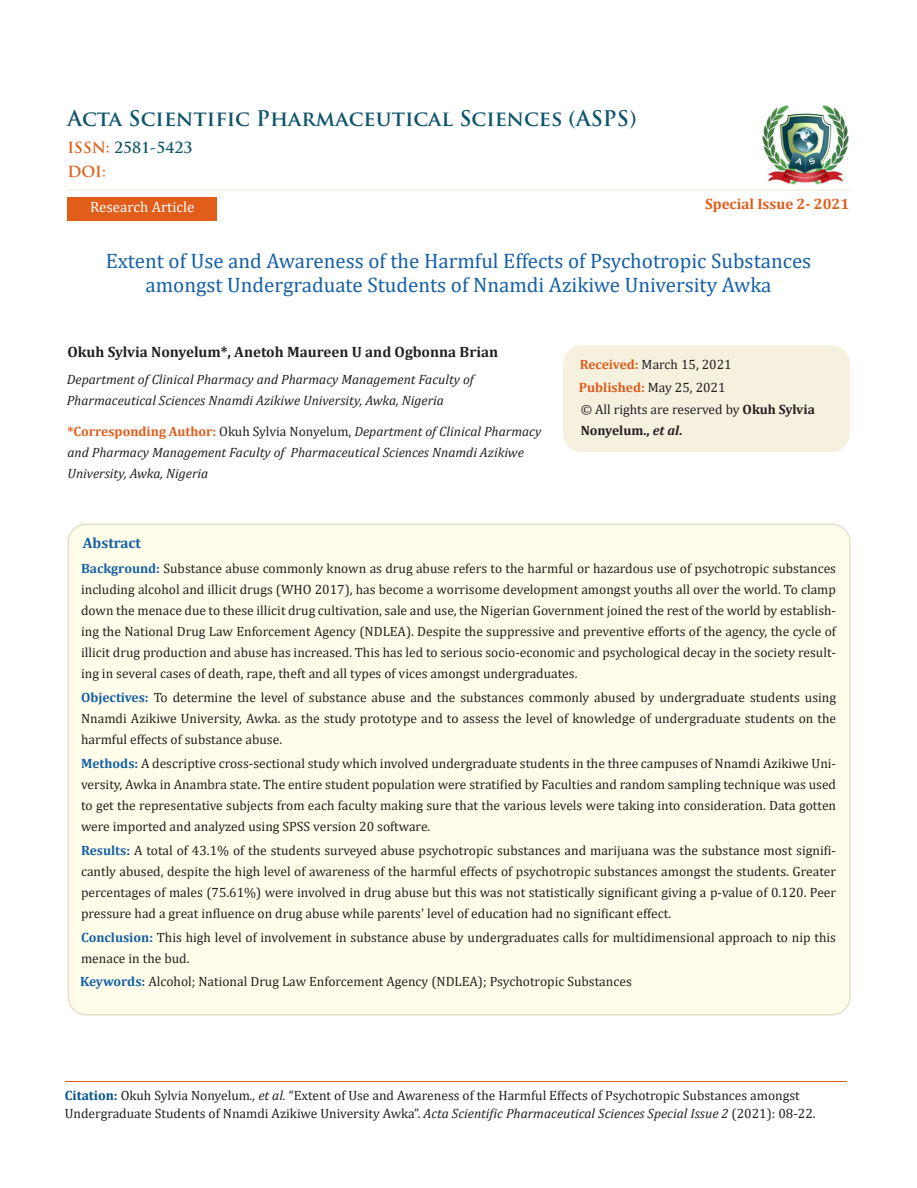
<style>
.page{position:relative;width:917px;height:1188px;background:#fff}
.page>*{position:absolute;margin:0;border:0;box-sizing:border-box;transform-origin:0 0}
.t1{font:21px/24px "Cambria";color:#1560a6;text-align:center}
.t2{font:700 21px "Trajan Pro";color:#0e546a}
.t3{font:700 15px "Cambria";color:#231f20}
.t4{font:700 15px "Cambria";color:#e05d1a}
.t5{font:15px "Cambria";color:#fff}
.t6{font:700 15px "Trajan Pro";color:#0e546a}
.t7{font:700 15px "Cambria";color:#1560a6}
.t8{font:700 15px "Trajan Pro";color:#e05d1a}
.t9{font:13.5px/21px "Cambria";color:#231f20;text-align:justify}
.t10{font:italic 13.5px/21px "Cambria";color:#231f20}
.t11{font:700 13.5px "Cambria";color:#e05d1a}
.s1{color:#e05d1a}
.s2{font-weight:700;font-style:normal;color:#e05d1a}
.s3{font-style:normal}
.s4{font-weight:700;color:#e05d1a}
.s5{font-weight:400;color:#231f20}
.s6{font-weight:700}
.s7{font-weight:700;font-style:italic}
.s8{font-weight:700;color:#1560a6}
.s9{font-weight:700;color:#035089}
.s10{font-style:italic}
</style>
<div class="page">
<div style="left:67px;top:197px;width:150px;height:23px;background:#e05d1a"></div>
<img style="left:762px;top:105px;width:86px;height:80px">
<div style="left:563px;top:346px;width:286px;height:105px;background:#f6f0df;border-radius:18px"></div>
<div style="left:563px;top:345px;width:287px;height:107px;border:2px solid #f6f0df;border-radius:18px"></div>
<div style="left:68px;top:524px;width:781px;height:491px;background:#fffde9;border-radius:18px"></div>
<hr style="left:68px;top:189px;width:781px;height:2px;background:#f6f0df">
<hr style="left:65px;top:1081px;width:781px;height:1px;background:#e05d1a">
<p class="t2" style="left:67px;top:105px;width:570px">Acta Scientific Pharmaceutical Sciences (ASPS)</p>
<p class="t6" style="left:67px;top:138px;width:127px"><span class="s1">ISSN:</span> 2581-5423</p>
<p class="t8" style="left:67px;top:162px;width:40px">DOI:</p>
<p class="t5" style="left:90px;top:198px;width:106px">Research Article</p>
<p class="t4" style="left:705px;top:193px;width:146px">Special Issue 2- 2021</p>
<p class="t1" style="left:106px;top:249px;width:707px">Extent of Use and Awareness of the Harmful Effects of Psychotropic Substances amongst Undergraduate Students of Nnamdi Azikiwe University Awka</p>
<p class="t3" style="left:68px;top:342px;width:432px">Okuh Sylvia Nonyelum*, Anetoh Maureen U and Ogbonna Brian</p>
<p class="t10" style="left:67px;top:369px;width:408px">Department of Clinical Pharmacy and Pharmacy Management Faculty of<br>Pharmaceutical Sciences Nnamdi Azikiwe University, Awka, Nigeria</p>
<p class="t10" style="left:68px;top:420px;width:475px"><span class="s2">*Corresponding Author:</span> <span class="s3">Okuh Sylvia Nonyelum,</span> Department of Clinical Pharmacy and Pharmacy Management Faculty of Pharmaceutical Sciences Nnamdi Azikiwe<br>University, Awka, Nigeria</p>
<p class="t9" style="left:579px;top:354px;width:153px"><span class="s4">Received:</span> March 15, 2021</p>
<p class="t11" style="left:579px;top:378px;width:148px">Published: <span class="s5">May 25, 2021</span></p>
<p class="t9" style="left:580px;top:398px;width:236px">© All rights are reserved by <span class="s6">Okuh Sylvia<br>Nonyelum.,</span> <span class="s7">et al</span><span class="s6">.</span></p>
<p class="t7" style="left:83px;top:532px;width:60px">Abstract</p>
<p class="t9" style="left:81px;top:558px;width:756px"><span class="s8">Background:</span> Substance abuse commonly known as drug abuse refers to the harmful or hazardous use of psychotropic substances including alcohol and illicit drugs (WHO 2017), has become a worrisome development amongst youths all over the world. To clamp down the menace due to these illicit drug cultivation, sale and use, the Nigerian Government joined the rest of the world by establish&shy;ing the National Drug Law Enforcement Agency (NDLEA). Despite the suppressive and preventive efforts of the agency, the cycle of illicit drug production and abuse has increased. This has led to serious socio-economic and psychological decay in the society result&shy;ing in several cases of death, rape, theft and all types of vices amongst undergraduates.</p>
<p class="t9" style="left:81px;top:687px;width:756px"><span class="s8">Objectives:</span> To determine the level of substance abuse and the substances commonly abused by undergraduate students using Nnamdi Azikiwe University, Awka. as the study prototype and to assess the level of knowledge of undergraduate students on the harmful effects of substance abuse.</p>
<p class="t9" style="left:81px;top:753px;width:756px"><span class="s8">Methods:</span> A descriptive cross-sectional study which involved undergraduate students in the three campuses of Nnamdi Azikiwe Uni&shy;versity, Awka in Anambra state. The entire student population were stratified by Faculties and random sampling technique was used to get the representative subjects from each faculty making sure that the various levels were taking into consideration. Data gotten were imported and analyzed using SPSS version 20 software.</p>
<p class="t9" style="left:81px;top:840px;width:756px"><span class="s8">Results:</span> A total of 43.1% of the students surveyed abuse psychotropic substances and marijuana was the substance most signifi&shy;cantly abused, despite the high level of awareness of the harmful effects of psychotropic substances amongst the students. Greater percentages of males (75.61%) were involved in drug abuse but this was not statistically significant giving a p-value of 0.120. Peer pressure had a great influence on drug abuse while parents' level of education had no significant effect.</p>
<p class="t9" style="left:81px;top:927px;width:756px"><span class="s8">Conclusion:</span> This high level of involvement in substance abuse by undergraduates calls for multidimensional approach to nip this menace in the bud.</p>
<p class="t9" style="left:80px;top:971px;width:553px"><span class="s8">Keywords:</span> Alcohol; National Drug Law Enforcement Agency (NDLEA); Psychotropic Substances</p>
<p class="t9" style="left:65px;top:1087px;width:752px;line-height:18px"><span class="s9">Citation:</span> Okuh Sylvia Nonyelum<span class="s10">., et al.</span> “Extent of Use and Awareness of the Harmful Effects of Psychotropic Substances amongst<br>Undergraduate Students of Nnamdi Azikiwe University Awka”. <span class="s10">Acta Scientific Pharmaceutical Sciences Special Issue 2</span> (2021): 08-22.</p>
</div>
